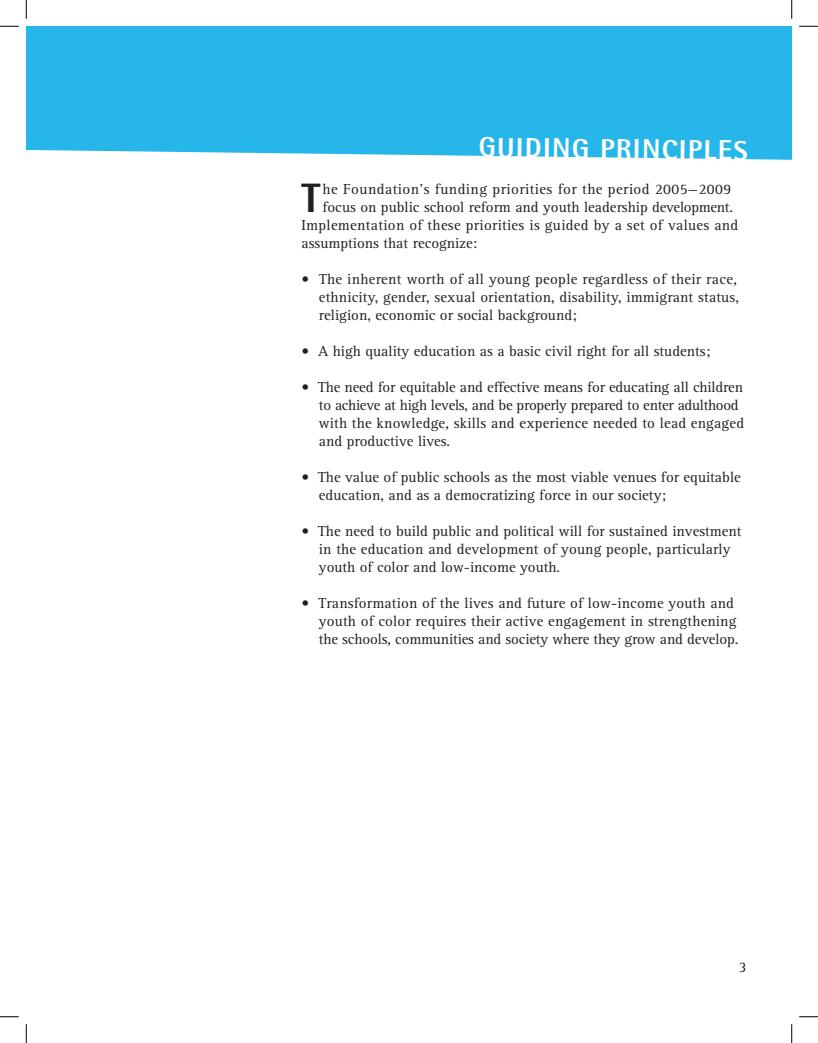
<style>
.page{position:relative;width:818px;height:1043px;background:#fff}
.page>*{position:absolute;margin:0;border:0;box-sizing:border-box;transform-origin:0 0}
.t1{font:800 41.12px "Rotis Semi Sans";color:#231f20}
.t2{font:800 27.5px "Rotis Semi Sans";color:#fff}
.t3{font:15px/18px "Rotis Serif";color:#231f20}
.t4{font:15px "Rotis Serif";letter-spacing:.02em;color:#231f20}
.t5{font:15px "Rotis Serif";letter-spacing:.03em;color:#231f20}
</style>
<div class="page">
<div style="left:26px;top:26px;width:765px;height:134px;background:#26b6ea"></div>
<svg style="left:0;top:25px;width:19px;height:2px"></svg>
<svg style="left:799px;top:25px;width:19px;height:2px"></svg>
<svg style="left:0;top:1016px;width:19px;height:1px"></svg>
<svg style="left:799px;top:1016px;width:19px;height:1px"></svg>
<svg style="left:25px;top:0;width:2px;height:19px"></svg>
<svg style="left:25px;top:1024px;width:2px;height:18px"></svg>
<svg style="left:791px;top:0;width:1px;height:19px"></svg>
<svg style="left:791px;top:1024px;width:1px;height:18px"></svg>
<p class="t2" style="left:479px;top:129px;width:271px;rotate:1deg">GUIDING PRINCIPLES</p>
<p class="t1" style="left:301px;top:172px;width:21px">T</p>
<p class="t5" style="left:322px;top:180px;width:410px">he Foundation’s funding priorities for the period 2005—2009</p>
<p class="t3" style="left:322px;top:198px;width:412px">focus on public school reform and youth leadership development.</p>
<p class="t4" style="left:301px;top:216px;width:438px">Implementation of these priorities is guided by a set of values and</p>
<p class="t3" style="left:301px;top:234px;width:177px">assumptions that recognize:</p>
<p class="t3" style="left:319px;top:270px;width:421px;text-indent:-18px">• The inherent worth of all young people regardless of their race, ethnicity, gender, sexual orientation, disability, immigrant status, religion, economic or social background;</p>
<p class="t3" style="left:301px;top:342px;width:410px">• A high quality education as a basic civil right for all students;</p>
<p class="t3" style="left:319px;top:378px;width:426px;text-indent:-18px">• The need for equitable and effective means for educating all children to achieve at high levels, and be properly prepared to enter adulthood with the knowledge, skills and experience needed to lead engaged and productive lives.</p>
<p class="t3" style="left:319px;top:468px;width:423px;text-indent:-18px">• The value of public schools as the most viable venues for equitable education, and as a democratizing force in our society;</p>
<p class="t3" style="left:319px;top:522px;width:424px;text-indent:-18px">• The need to build public and political will for sustained investment in the education and development of young people, particularly youth of color and low-income youth.</p>
<p class="t3" style="left:319px;top:594px;width:421px;text-indent:-18px">• Transformation of the lives and future of low-income youth and youth of color requires their active engagement in strengthening the schools, communities and society where they grow and develop.</p>
<p class="t3" style="left:738px;top:958px;width:9px">3</p>
</div>
